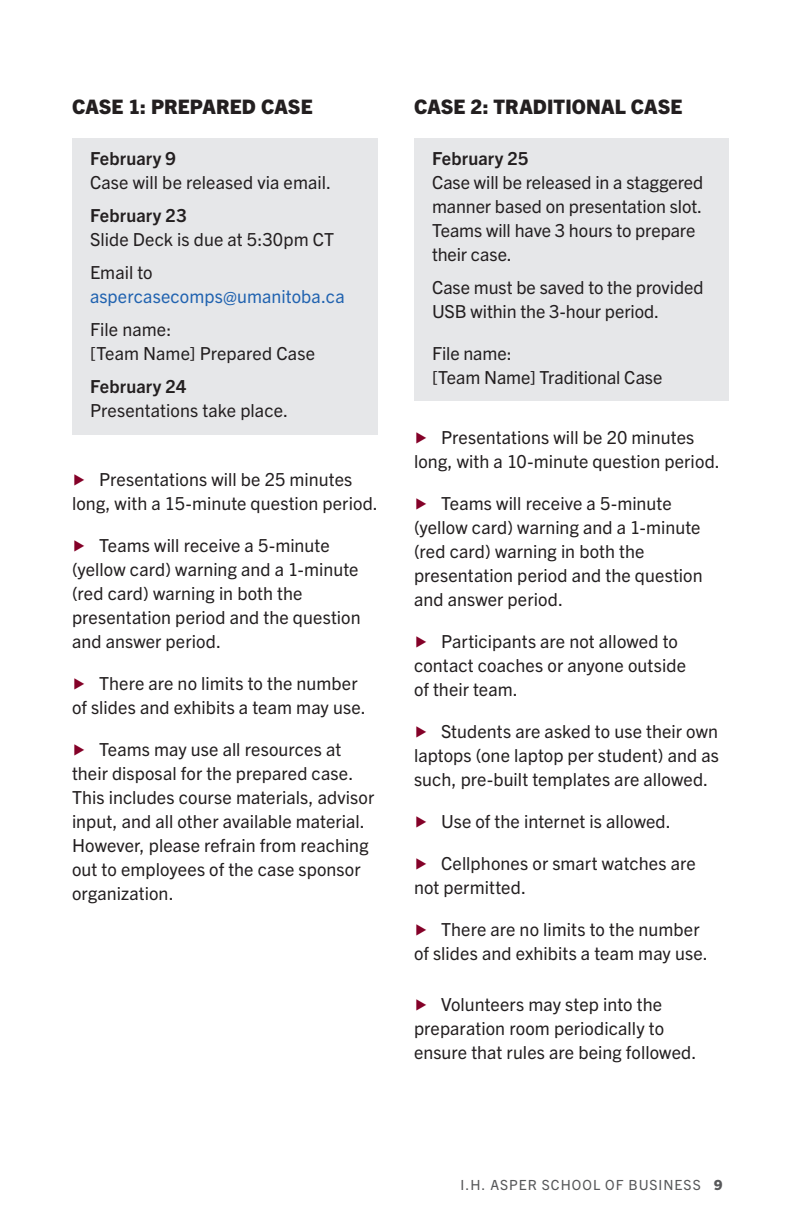
<style>
.page{position:relative;width:792px;height:1224px;background:#fff}
.page>*{position:absolute;margin:0;border:0;box-sizing:border-box;transform-origin:0 0}
.sub{font:800 20px "Trade Gothic Next LT Pro";letter-spacing:.005em;color:#231f20}
.body{font:18px/24px "Trade Gothic Next LT Pro";letter-spacing:.005em;color:#231f20}
.body-2{font:18px/24px "Trade Gothic Next LT Pro";letter-spacing:.005em;color:#2163b0}
.t1{font:14px "Trade Gothic Next LT Pro";letter-spacing:.07em;color:#57585a}
.s1{font-weight:700}
.s2{color:#231f20}
.s3{color:#840128}
.s4{font-weight:800}
</style>
<div class="page">
<div style="left:72px;top:138px;width:306px;height:297px;background:#e6e7e9"></div>
<div style="left:414px;top:138px;width:315px;height:262px;background:#e6e7e9"></div>
<p class="sub" style="left:72px;top:93px;width:242px">CASE 1: PREPARED CASE</p>
<p class="body" style="left:90px;top:146px;width:243px"><span class="s1">February 9<br></span>Case will be released via email.</p>
<p class="body" style="left:90px;top:203px;width:246px"><span class="s1">February 23<br></span>Slide Deck is due at 5:30pm CT</p>
<p class="body-2" style="left:90px;top:260px;width:256px"><span class="s2">Email to </span>aspercasecomps@umanitoba.ca</p>
<p class="body" style="left:90px;top:317px;width:227px">File name:<br>[Team Name] Prepared Case</p>
<p class="body" style="left:90px;top:374px;width:200px"><span class="s1">February 24<br></span>Presentations take place.</p>
<p class="body" style="left:72px;top:467px;width:307px"><span class="s3">▶</span> Presentations will be 25 minutes long, with a 15-minute question period.</p>
<p class="body" style="left:72px;top:533px;width:290px"><span class="s3">▶</span> Teams will receive a 5-minute (yellow card) warning and a 1-minute (red card) warning in both the presentation period and the question and answer period.</p>
<p class="body" style="left:72px;top:671px;width:295px"><span class="s3">▶</span> There are no limits to the number of slides and exhibits a team may use.</p>
<p class="body" style="left:72px;top:737px;width:304px"><span class="s3">▶</span> Teams may use all resources at their disposal for the prepared case.<br>This includes course materials, advisor input, and all other available material.<br>However, please refrain from reaching out to employees of the case sponsor organization.</p>
<p class="sub" style="left:414px;top:93px;width:270px">CASE 2: TRADITIONAL CASE</p>
<p class="body" style="left:432px;top:146px;width:273px"><span class="s1">February 25<br></span>Case will be released in a staggered manner based on presentation slot.<br>Teams will have 3 hours to prepare their case.</p>
<p class="body" style="left:432px;top:275px;width:273px">Case must be saved to the provided<br>USB within the 3-hour period.</p>
<p class="body" style="left:432px;top:341px;width:232px">File name:<br>[Team Name] Traditional Case</p>
<p class="body" style="left:414px;top:425px;width:307px"><span class="s3">▶</span> Presentations will be 20 minutes long, with a 10-minute question period.</p>
<p class="body" style="left:414px;top:491px;width:290px"><span class="s3">▶</span> Teams will receive a 5-minute (yellow card) warning and a 1-minute (red card) warning in both the presentation period and the question and answer period.</p>
<p class="body" style="left:414px;top:629px;width:274px"><span class="s3">▶</span> Participants are not allowed to contact coaches or anyone outside of their team.</p>
<p class="body" style="left:414px;top:719px;width:306px;text-align:justify"><span class="s3">▶</span> Students are asked to use their own laptops (one laptop per student) and as such, pre-built templates are allowed.</p>
<p class="body" style="left:414px;top:809px;width:258px"><span class="s3">▶</span> Use of the internet is allowed.</p>
<p class="body" style="left:414px;top:851px;width:283px"><span class="s3">▶</span> Cellphones or smart watches are not permitted.</p>
<p class="body" style="left:414px;top:917px;width:295px"><span class="s3">▶</span> There are no limits to the number of slides and exhibits a team may use.</p>
<p class="body" style="left:414px;top:992px;width:284px"><span class="s3">▶</span> Volunteers may step into the preparation room periodically to ensure that rules are being followed.</p>
<p class="t1" style="left:461px;top:1175px;width:263px">I.H. ASPER SCHOOL OF BUSINESS <span class="s4">9</span></p>
</div>
